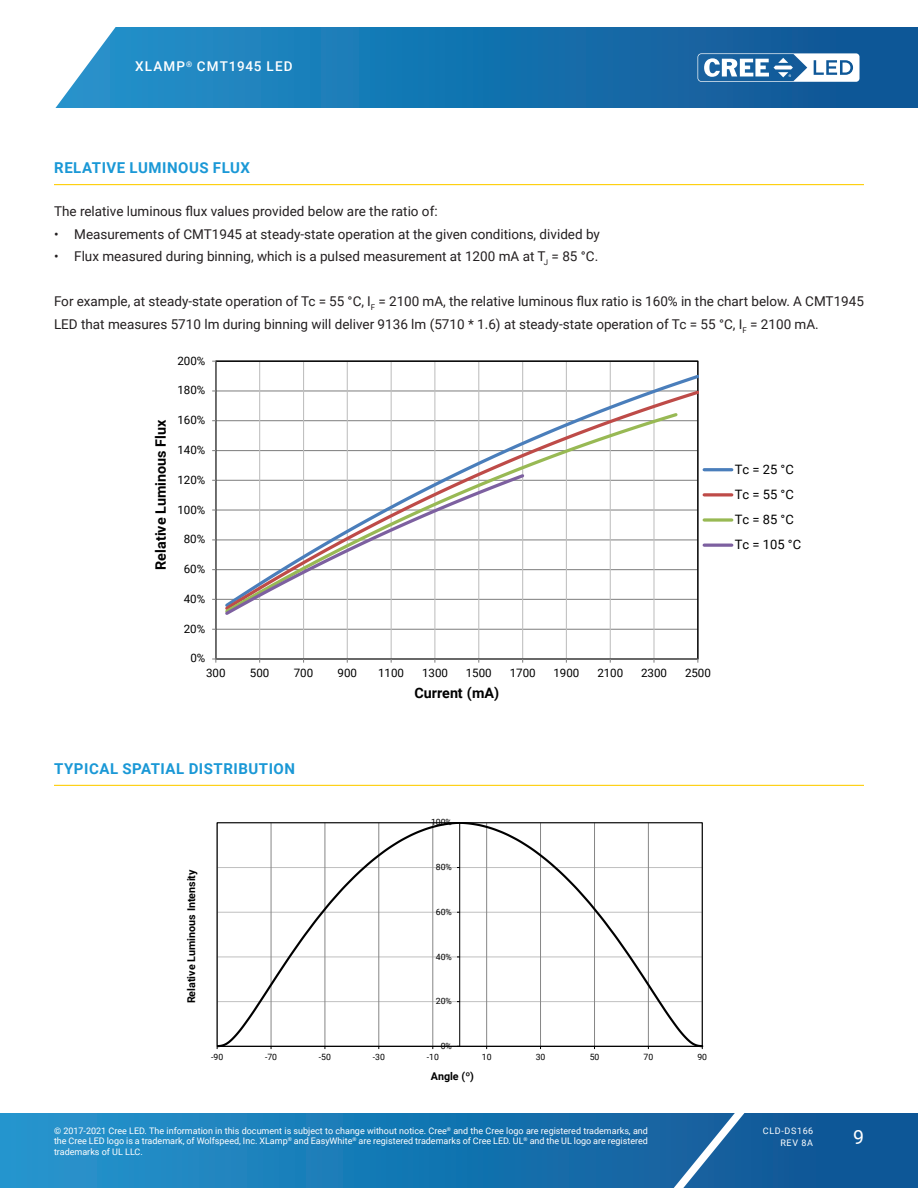
<style>
.page{position:relative;width:918px;height:1188px;background:#fff}
.page>*{position:absolute;margin:0;border:0;box-sizing:border-box;transform-origin:0 0}
.t1{font:19.5px "Roboto";color:#fff}
.Section_heading_with{font:700 15px "Roboto";letter-spacing:.035em;color:#1a98d6}
.t2{font:700 14.4px "Roboto";color:#000}
.Text_justify{font:13.5px/22.5px "Roboto";color:#231f20}
.t3{font:500 13.5px "Roboto";letter-spacing:.085em;color:#fff}
.t4{font:12.9px/25.2px "Roboto";color:#000}
.t5{font:11.55px "Roboto";letter-spacing:-.01em;color:#000}
.t6{font:700 10.65px "Roboto";color:#000}
.t7{font:9px/10.8px "Roboto";color:#fff;text-align:justify}
.t8{font:9px/12px "Roboto";letter-spacing:.085em;color:#fff;text-align:right}
.t9{font:8.7px "Roboto";letter-spacing:-.01em;color:#000}
</style>
<div class="page">
<svg style="left:0;top:1113px;width:918px;height:75px;background:#1876b2"></svg>
<svg style="left:644px;top:1113px;width:117px;height:75px;background:#296da6"></svg>
<svg style="left:55px;top:27px;width:863px;height:81px;background:#2078b2"></svg>
<svg style="left:698px;top:53px;width:162px;height:29px"></svg>
<hr style="left:54px;top:184px;width:810px;height:1px;background:#fece08">
<hr style="left:54px;top:785px;width:810px;height:1px;background:#fece08">
<hr style="left:216px;top:629px;width:482px;height:1px;background:#868686">
<hr style="left:216px;top:599px;width:482px;height:1px;background:#868686">
<hr style="left:216px;top:569px;width:482px;height:1px;background:#868686">
<hr style="left:216px;top:539px;width:482px;height:1px;background:#868686">
<hr style="left:216px;top:509px;width:482px;height:2px;background:#868686">
<hr style="left:216px;top:480px;width:482px;height:1px;background:#868686">
<hr style="left:216px;top:450px;width:482px;height:1px;background:#868686">
<hr style="left:216px;top:420px;width:482px;height:1px;background:#868686">
<hr style="left:216px;top:390px;width:482px;height:2px;background:#868686">
<hr style="left:259px;top:361px;width:1px;height:298px;background:#c0c0c0">
<hr style="left:303px;top:361px;width:1px;height:298px;background:#c0c0c0">
<hr style="left:347px;top:361px;width:1px;height:298px;background:#c0c0c0">
<hr style="left:391px;top:361px;width:1px;height:298px;background:#c0c0c0">
<hr style="left:434px;top:361px;width:1px;height:298px;background:#c0c0c0">
<hr style="left:478px;top:361px;width:1px;height:298px;background:#c0c0c0">
<hr style="left:522px;top:361px;width:1px;height:298px;background:#c0c0c0">
<hr style="left:566px;top:361px;width:1px;height:298px;background:#c0c0c0">
<hr style="left:610px;top:361px;width:1px;height:298px;background:#c0c0c0">
<hr style="left:653px;top:361px;width:2px;height:298px;background:#c0c0c0">
<hr style="left:215px;top:361px;width:1px;height:298px;background:#868686">
<hr style="left:216px;top:658px;width:482px;height:2px;background:#868686">
<svg style="left:222px;top:388px;width:477px;height:225px"></svg>
<svg style="left:222px;top:411px;width:458px;height:205px"></svg>
<svg style="left:222px;top:472px;width:305px;height:146px"></svg>
<hr style="left:704px;top:468px;width:28px;height:3px;background:#4a7ebb">
<svg style="left:704px;top:493px;width:28px;height:4px"></svg>
<svg style="left:704px;top:518px;width:28px;height:4px"></svg>
<hr style="left:704px;top:544px;width:28px;height:3px;background:#7d60a0">
<svg style="left:217px;top:823px;width:486px;height:224px"></svg>
<p class="t3" style="left:135px;top:57px;width:159px">XLAMP<sup>®</sup> CMT1945 LED</p>
<p class="Section_heading_with" style="left:54px;top:157px;width:197px">RELATIVE LUMINOUS FLUX</p>
<p class="Text_justify" style="left:54px;top:199px;width:385px">The relative luminous flux values provided below are the ratio of:</p>
<p class="Text_justify" style="left:54px;top:222px;width:547px">• Measurements of CMT1945 at steady-state operation at the given conditions, divided by</p>
<p class="Text_justify" style="left:54px;top:244px;width:546px">• Flux measured during binning, which is a pulsed measurement at 1200 mA at T<sub>J</sub> = 85 °C.</p>
<p class="Text_justify" style="left:54px;top:289px;width:812px">For example, at steady-state operation of Tc = 55 °C, I<sub>F</sub> = 2100 mA, the relative luminous flux ratio is 160% in the chart below. A CMT1945<br>LED that measures 5710 lm during binning will deliver 9136 lm (5710 * 1.6) at steady-state operation of Tc = 55 °C, I<sub>F</sub> = 2100 mA.</p>
<p class="t5" style="left:177px;top:352px;width:29px">200%</p>
<p class="t2" style="left:151px;top:570px;width:151px;rotate:-90deg">Relative Luminous Flux</p>
<p class="t5" style="left:177px;top:382px;width:29px">180%</p>
<p class="t5" style="left:177px;top:412px;width:29px">160%</p>
<p class="t5" style="left:177px;top:442px;width:29px">140%</p>
<p class="t5" style="left:177px;top:472px;width:29px">120%</p>
<p class="t5" style="left:177px;top:501px;width:29px">100%</p>
<p class="t5" style="left:184px;top:531px;width:23px">80%</p>
<p class="t5" style="left:184px;top:561px;width:23px">60%</p>
<p class="t5" style="left:184px;top:591px;width:23px">40%</p>
<p class="t5" style="left:184px;top:620px;width:23px">20%</p>
<p class="t5" style="left:190px;top:650px;width:16px">0%</p>
<p class="t5" style="left:206px;top:665px;width:21px">300</p>
<p class="t5" style="left:250px;top:665px;width:21px">500</p>
<p class="t5" style="left:294px;top:665px;width:21px">700</p>
<p class="t5" style="left:338px;top:665px;width:21px">900</p>
<p class="t5" style="left:378px;top:665px;width:27px">1100</p>
<p class="t5" style="left:422px;top:665px;width:27px">1300</p>
<p class="t5" style="left:466px;top:665px;width:27px">1500</p>
<p class="t5" style="left:510px;top:665px;width:27px">1700</p>
<p class="t5" style="left:554px;top:665px;width:27px">1900</p>
<p class="t5" style="left:597px;top:665px;width:27px">2100</p>
<p class="t5" style="left:641px;top:665px;width:27px">2300</p>
<p class="t5" style="left:685px;top:665px;width:27px">2500</p>
<p class="t2" style="left:415px;top:683px;width:86px">Current (mA)</p>
<p class="Section_heading_with" style="left:54px;top:758px;width:242px">TYPICAL SPATIAL DISTRIBUTION</p>
<p class="t6" style="left:184px;top:1003px;width:135px;rotate:-90deg">Relative Luminous Intensity</p>
<p class="t9" style="left:431px;top:816px;width:22px">100%</p>
<p class="t9" style="left:436px;top:861px;width:18px">80%</p>
<p class="t9" style="left:436px;top:906px;width:18px">60%</p>
<p class="t9" style="left:436px;top:950px;width:18px">40%</p>
<p class="t9" style="left:436px;top:995px;width:18px">20%</p>
<p class="t9" style="left:441px;top:1040px;width:13px">0%</p>
<p class="t9" style="left:211px;top:1051px;width:14px">-90</p>
<p class="t9" style="left:265px;top:1051px;width:14px">-70</p>
<p class="t9" style="left:319px;top:1051px;width:14px">-50</p>
<p class="t9" style="left:373px;top:1051px;width:14px">-30</p>
<p class="t9" style="left:427px;top:1051px;width:14px">-10</p>
<p class="t9" style="left:482px;top:1051px;width:11px">10</p>
<p class="t9" style="left:536px;top:1051px;width:11px">30</p>
<p class="t9" style="left:590px;top:1051px;width:11px">50</p>
<p class="t9" style="left:644px;top:1051px;width:11px">70</p>
<p class="t9" style="left:698px;top:1051px;width:11px">90</p>
<p class="t6" style="left:431px;top:1069px;width:45px">Angle (º)</p>
<p class="t4" style="left:735px;top:456px;width:68px">Tc = 25 °C<br>Tc = 55 °C<br>Tc = 85 °C<br>Tc = 105 °C</p>
<p class="t7" style="left:54px;top:1125px;width:596px">© 2017-2021 Cree LED. The information in this document is subject to change without notice. Cree<sup>®</sup> and the Cree logo are registered trademarks, and the Cree LED logo is a trademark, of Wolfspeed, Inc. XLamp<sup>®</sup> and EasyWhite<sup>®</sup> are registered trademarks of Cree LED. UL<sup>®</sup> and the UL logo are registered trademarks of UL LLC.</p>
<p class="t8" style="left:763px;top:1124px;width:52px">CLD-DS166<br>REV 8A</p>
<h1 class="t1" style="left:853px;top:1123px;width:12px">9</h1>
</div>
